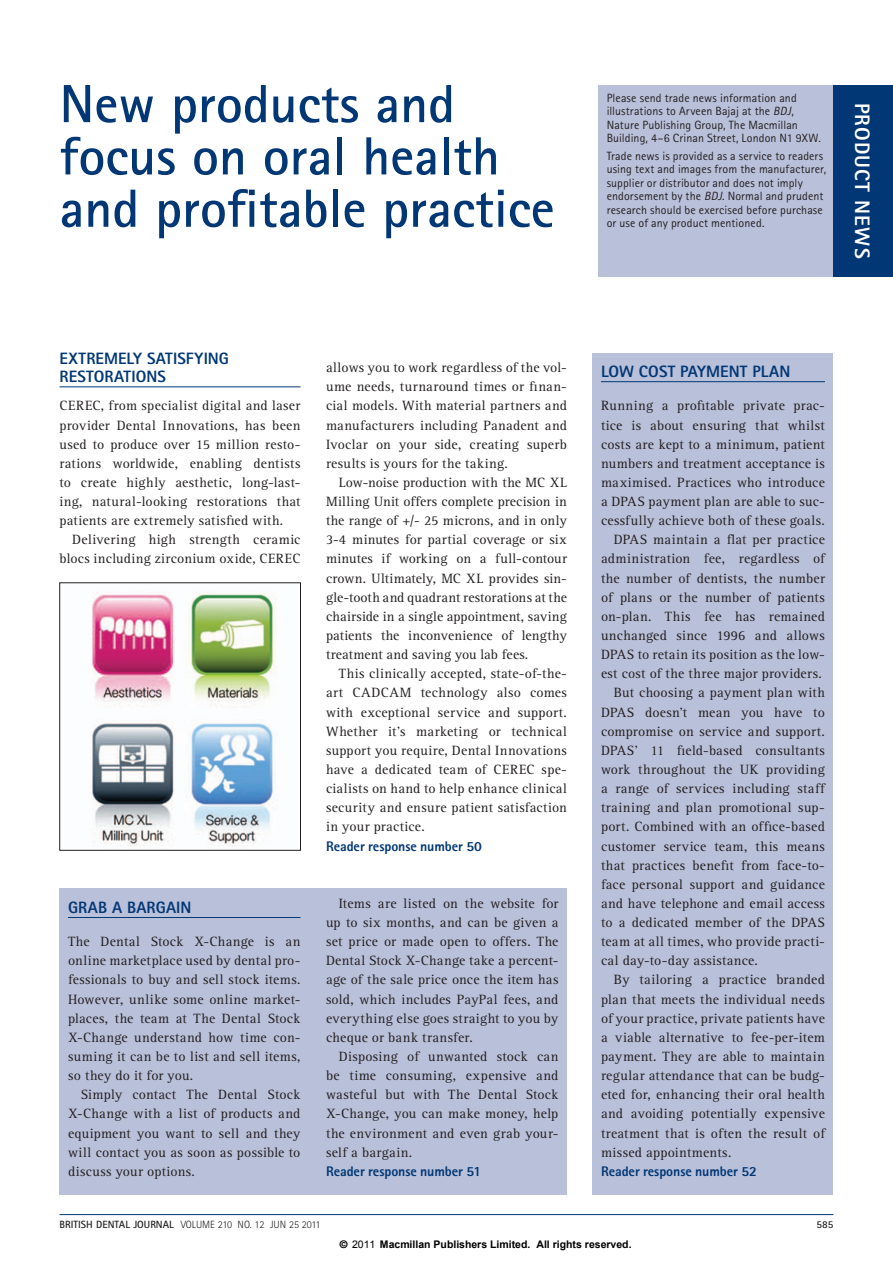
<style>
.page{position:relative;width:893px;height:1263px;background:#fff}
.page>*{position:absolute;margin:0;border:0;box-sizing:border-box;transform-origin:0 0}
._1_BDJ_main_heading{font:700 53.85px/52.3px "Rotis Sans Serif Std";color:#013775}
.t1{font:800 21px "Rotis Sans Serif Std";letter-spacing:.05em;color:#fff}
._1_BDJ_trade_heading{font:800 16.5px/18px "Rotis Sans Serif Std";letter-spacing:.005em;color:#013775}
._1_BDJ_body{font:13.95px/19.2px "Rotis Serif Std";letter-spacing:.02em;color:#231f20;text-align:justify}
._1_BDJ_body_fullout{font:13.95px/19.2px "Rotis Serif Std";letter-spacing:.02em;color:#231f20;text-align:justify}
._1_BDJ_trade_reader{font:800 13.95px "Rotis Sans Serif Std";letter-spacing:-.005em;color:#013775}
._1_BDJ_in_brief{font:12px/13.5px "Rotis Sans Serif Std";letter-spacing:.01em;color:#231f20}
.t2{font:700 10.5px "Arial";color:#000}
.t3{font:300 10.5px "Rotis Sans Serif Std";color:#231f20}
.t4{font:700 10.5px "Rotis Sans Serif Std";color:#231f20}
.s1{font-style:italic}
.s2{font-weight:700}
.s3{font-family:"Helvetica"}
.s4{font-weight:400}
</style>
<div class="page">
<hr style="left:60px;top:1214px;width:773px;height:1px;background:#013775">
<div style="left:598px;top:85px;width:295px;height:191px;background:#b9c0d9"></div>
<div style="left:833px;top:85px;width:60px;height:191px;background:#013775"></div>
<div style="left:592px;top:353px;width:241px;height:842px;background:#b9c0d9"></div>
<hr style="left:601px;top:381px;width:224px;height:1px;background:#013775">
<hr style="left:60px;top:386px;width:240px;height:1px;background:#013775">
<img style="left:92px;top:592px;width:185px;height:255px">
<div style="left:60px;top:889px;width:507px;height:306px;background:#b9c0d9"></div>
<hr style="left:68px;top:917px;width:232px;height:1px;background:#013775">
<p class="_1_BDJ_main_heading" style="left:60px;top:77px;width:497px">New products and focus on oral health and profitable practice</p>
<p class="_1_BDJ_in_brief" style="left:607px;top:91px;width:216px">Please send trade news information and illustrations to Arveen Bajaj at the <span class="s1">BDJ</span>, Nature Publishing Group, The Macmillan Building, 4–6 Crinan Street, London N1 9XW.</p>
<p class="_1_BDJ_in_brief" style="left:607px;top:149px;width:221px">Trade news is provided as a service to readers using text and images from the manufacturer, supplier or distributor and does not imply endorsement by the <span class="s1">BDJ</span>. Normal and prudent research should be exercised before purchase or use of any product mentioned.</p>
<p class="t1" style="left:876px;top:103px;width:157px;rotate:90deg">PRODUCT NEWS</p>
<p class="_1_BDJ_trade_heading" style="left:60px;top:349px;width:171px">EXTREMELY SATISFYING<br>RESTORATIONS</p>
<p class="_1_BDJ_body_fullout" style="left:60px;top:397px;width:242px">CEREC, from specialist digital and laser provider Dental Innovations, has been used to produce over 15 million resto&shy;rations worldwide, enabling dentists to create highly aesthetic, long-last&shy;ing, natural-looking restorations that patients are extremely satisfied with.</p>
<p class="_1_BDJ_body" style="left:60px;top:530px;width:242px;text-align:right">Delivering high strength ceramic blocs including zirconium oxide, CEREC</p>
<p class="_1_BDJ_trade_heading" style="left:68px;top:898px;width:125px">GRAB A BARGAIN</p>
<p class="_1_BDJ_body_fullout" style="left:68px;top:932px;width:234px">The Dental Stock X-Change is an online marketplace used by dental pro&shy;fessionals to buy and sell stock items.<br>However, unlike some online market&shy;places, the team at The Dental Stock X-Change understand how time con&shy;suming it can be to list and sell items, so they do it for you.</p>
<p class="_1_BDJ_body" style="left:68px;top:1085px;width:234px;text-indent:13px">Simply contact The Dental Stock X-Change with a list of products and equipment you want to sell and they will contact you as soon as possible to discuss your options.</p>
<p class="_1_BDJ_body" style="left:326px;top:358px;width:242px">allows you to work regardless of the vol&shy;ume needs, turnaround times or finan&shy;cial models. With material partners and manufacturers including Panadent and Ivoclar on your side, creating superb results is yours for the taking.</p>
<p class="_1_BDJ_body" style="left:326px;top:473px;width:242px;text-indent:13px">Low-noise production with the MC XL Milling Unit offers complete precision in the range of +/- 25 microns, and in only 3-4 minutes for partial coverage or six minutes if working on a full-contour crown. Ultimately, MC XL provides sin&shy;gle-tooth and quadrant restorations at the chairside in a single appointment, saving patients the inconvenience of lengthy treatment and saving you lab fees.</p>
<p class="_1_BDJ_body" style="left:326px;top:664px;width:242px;text-indent:13px">This clinically accepted, state-of-the&shy;art CADCAM technology also comes with exceptional service and support.<br>Whether it’s marketing or technical support you require, Dental Innovations have a dedicated team of CEREC spe&shy;cialists on hand to help enhance clinical security and ensure patient satisfaction in your practice.</p>
<p class="_1_BDJ_trade_reader" style="left:326px;top:837px;width:157px">Reader response number 50</p>
<p class="_1_BDJ_body" style="left:326px;top:894px;width:234px;text-indent:13px">Items are listed on the website for up to six months, and can be given a set price or made open to offers. The Dental Stock X-Change take a percent&shy;age of the sale price once the item has sold, which includes PayPal fees, and everything else goes straight to you by cheque or bank transfer.</p>
<p class="_1_BDJ_body" style="left:326px;top:1047px;width:234px;text-indent:13px">Disposing of unwanted stock can be time consuming, expensive and wasteful but with The Dental Stock X-Change, you can make money, help the environment and even grab your&shy;self a bargain.</p>
<p class="_1_BDJ_trade_reader" style="left:326px;top:1162px;width:157px">Reader response number 51</p>
<p class="_1_BDJ_trade_heading" style="left:601px;top:362px;width:191px">LOW COST PAYMENT PLAN</p>
<p class="_1_BDJ_body_fullout" style="left:601px;top:397px;width:225px">Running a profitable private prac&shy;tice is about ensuring that whilst costs are kept to a minimum, patient numbers and treatment acceptance is maximised. Practices who introduce a DPAS payment plan are able to suc&shy;cessfully achieve both of these goals.</p>
<p class="_1_BDJ_body" style="left:601px;top:530px;width:225px;text-indent:13px">DPAS maintain a flat per practice administration fee, regardless of the number of dentists, the number of plans or the number of patients on-plan. This fee has remained unchanged since 1996 and allows DPAS to retain its position as the low&shy;est cost of the three major providers.</p>
<p class="_1_BDJ_body" style="left:601px;top:684px;width:225px;text-indent:13px">But choosing a payment plan with DPAS doesn’t mean you have to compromise on service and support.<br>DPAS’ 11 field-based consultants work throughout the UK providing a range of services including staff training and plan promotional sup&shy;port. Combined with an office-based customer service team, this means that practices benefit from face-to&shy;face personal support and guidance and have telephone and email access to a dedicated member of the DPAS team at all times, who provide practi&shy;cal day-to-day assistance.</p>
<p class="_1_BDJ_body" style="left:601px;top:971px;width:225px;text-indent:13px">By tailoring a practice branded plan that meets the individual needs of your practice, private patients have a viable alternative to fee-per-item payment. They are able to maintain regular attendance that can be budg&shy;eted for, enhancing their oral health and avoiding potentially expensive treatment that is often the result of missed appointments.</p>
<p class="_1_BDJ_trade_reader" style="left:601px;top:1162px;width:157px">Reader response number 52</p>
<p class="t3" style="left:60px;top:1218px;width:263px"><span class="s2">BRITISH DENTAL JOURNAL</span> VOLUME 210 NO. 12 JUN 25 2011</p>
<p class="t4" style="left:816px;top:1217px;width:18px">585</p>
<p class="t2" style="left:340px;top:1237px;width:293px"><span class="s3">©</span> <span class="s4">2011</span> Macmillan Publishers Limited. All rights reserved.</p>
</div>
